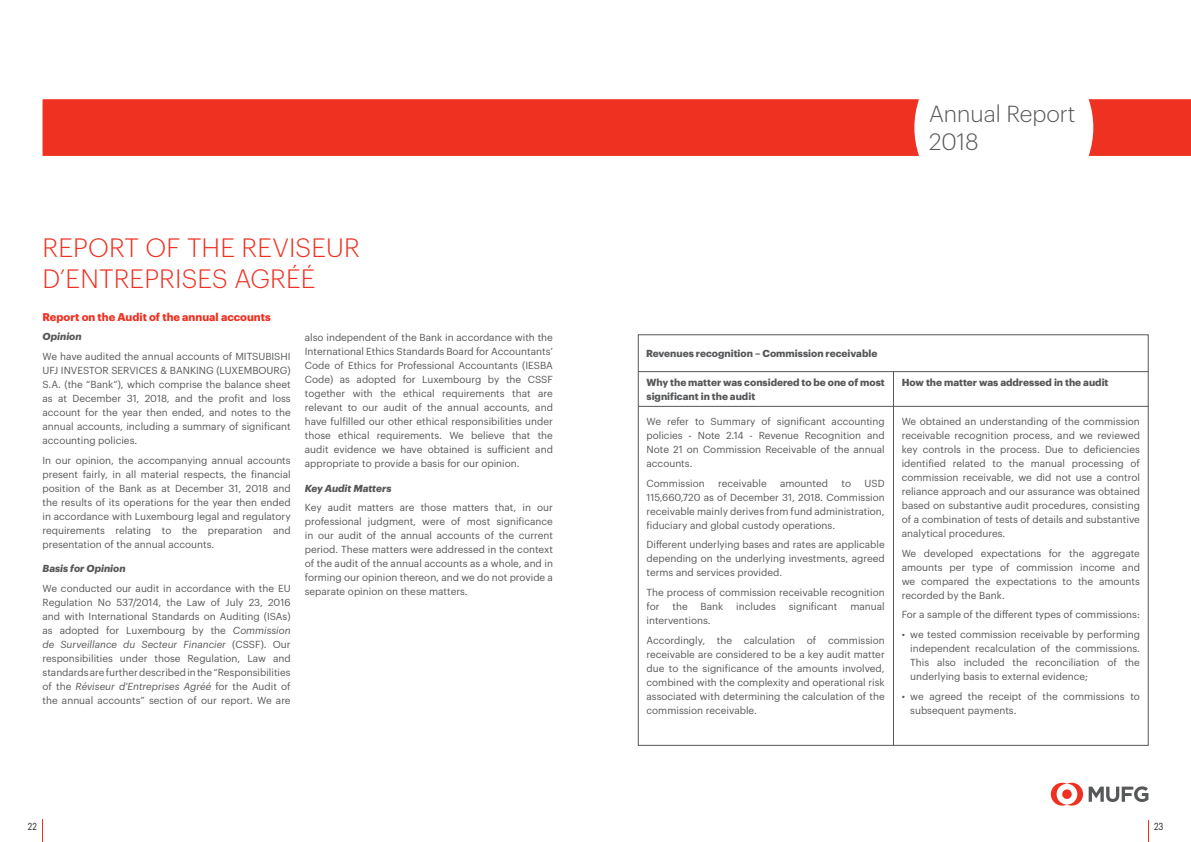
<style>
.page{position:relative;width:1191px;height:842px;background:#fff}
.page>*{position:absolute;margin:0;border:0;box-sizing:border-box;transform-origin:0 0}
.Titre{font:300 26px/31.2px "Graphik";letter-spacing:.005em;color:#ef3122}
.t1{font:300 23.1px "Graphik";color:#57585a}
.t2{font:300 22.8px "Graphik";color:#57585a}
.t3{font:700 11px "Graphik";color:#ef3122}
.t4{font:10px/14px "Graphik";color:#57585a;text-align:justify}
.t5{font:700 10px/14px "Graphik";color:#57585a}
.No_Spacing{font:italic 700 10px "Graphik";color:#57585a}
.t6{font:10px "Graphik";color:#231f20;scale:.81 1}
.s1{font-style:italic}
</style>
<div class="page">
<svg style="left:1148px;top:821px;width:1px;height:21px"></svg>
<svg style="left:1088px;top:99px;width:103px;height:57px;background:#ef392b"></svg>
<div style="left:43px;top:99px;width:876px;height:57px;background:#ef3122"></div>
<svg style="left:1050px;top:783px;width:98px;height:23px"></svg>
<hr style="left:893px;top:372px;width:1px;height:374px;background:#57585a">
<hr style="left:638px;top:371px;width:510px;height:1px;background:#57585a">
<hr style="left:638px;top:406px;width:510px;height:1px;background:#57585a">
<p class="Titre" style="left:43px;top:230px;width:319px">REPORT OF THE REVISEUR<br>D’ENTREPRISES AGRÉÉ</p>
<p class="t3" style="left:43px;top:309px;width:230px">Report on the Audit of the annual accounts</p>
<p class="No_Spacing" style="left:43px;top:329px;width:41px">Opinion</p>
<p class="t4" style="left:43px;top:348px;width:250px">We have audited the annual accounts of MITSUBISHI UFJ INVESTOR SERVICES &amp; BANKING (LUXEMBOURG)<br>S.A. (the “Bank”), which comprise the balance sheet as at December 31, 2018, and the profit and loss account for the year then ended, and notes to the annual accounts, including a summary of significant accounting policies.</p>
<p class="t4" style="left:43px;top:452px;width:250px">In our opinion, the accompanying annual accounts present fairly, in all material respects, the financial position of the Bank as at December 31, 2018 and the results of its operations for the year then ended in accordance with Luxembourg legal and regulatory requirements relating to the preparation and presentation of the annual accounts.</p>
<p class="No_Spacing" style="left:43px;top:561px;width:85px">Basis for Opinion</p>
<p class="t4" style="left:43px;top:580px;width:250px">We conducted our audit in accordance with the EU Regulation No 537/2014, the Law of July 23, 2016 and with International Standards on Auditing (ISAs) as adopted for Luxembourg by the <span class="s1">Commission de Surveillance du Secteur Financier</span> (CSSF). Our responsibilities under those Regulation, Law and standards are further described in the “Responsibilities of the <span class="s1">Réviseur d’Entreprises Agréé</span> for the Audit of the annual accounts” section of our report. We are</p>
<p class="t4" style="left:305px;top:330px;width:250px">also independent of the Bank in accordance with the International Ethics Standards Board for Accountants’ Code of Ethics for Professional Accountants (IESBA Code) as adopted for Luxembourg by the CSSF together with the ethical requirements that are relevant to our audit of the annual accounts, and have fulfilled our other ethical responsibilities under those ethical requirements. We believe that the audit evidence we have obtained is sufficient and appropriate to provide a basis for our opinion.</p>
<p class="No_Spacing" style="left:305px;top:480px;width:88px">Key Audit Matters</p>
<p class="t4" style="left:305px;top:500px;width:250px">Key audit matters are those matters that, in our professional judgment, were of most significance in our audit of the annual accounts of the current period. These matters were addressed in the context of the audit of the annual accounts as a whole, and in forming our opinion thereon, and we do not provide a separate opinion on these matters.</p>
<h3 class="t2" style="left:929px;top:97px;width:148px">Annual Report</h3>
<h2 class="t1" style="left:929px;top:124px;width:51px">2018</h2>
<p class="t5" style="left:646px;top:346px;width:233px">Revenues recognition – Commission receivable</p>
<p class="t5" style="left:646px;top:374px;width:240px">Why the matter was considered to be one of most significant in the audit</p>
<p class="t4" style="left:646px;top:414px;width:240px">We refer to Summary of significant accounting policies - Note 2.14 - Revenue Recognition and Note 21 on Commission Receivable of the annual accounts.</p>
<p class="t4" style="left:646px;top:475px;width:60px">Commission</p>
<p class="t4" style="left:718px;top:475px;width:50px">receivable</p>
<p class="t4" style="left:780px;top:475px;width:49px">amounted</p>
<p class="t4" style="left:841px;top:475px;width:11px">to</p>
<p class="t4" style="left:646px;top:475px;width:240px;text-indent:218px">USD 115,660,720 as of December 31, 2018. Commission receivable mainly derives from fund administration, fiduciary and global custody operations.</p>
<p class="t4" style="left:646px;top:537px;width:240px">Different underlying bases and rates are applicable depending on the underlying investments, agreed terms and services provided.</p>
<p class="t4" style="left:646px;top:585px;width:240px">The process of commission receivable recognition for</p>
<p class="t4" style="left:672px;top:599px;width:17px">the</p>
<p class="t4" style="left:700px;top:599px;width:24px">Bank</p>
<p class="t4" style="left:736px;top:599px;width:41px">includes</p>
<p class="t4" style="left:788px;top:599px;width:50px">significant</p>
<p class="t4" style="left:850px;top:599px;width:36px">manual</p>
<p class="t4" style="left:646px;top:613px;width:66px">interventions.</p>
<p class="t4" style="left:646px;top:632px;width:240px">Accordingly, the calculation of commission receivable are considered to be a key audit matter due to the significance of the amounts involved, combined with the complexity and operational risk associated with determining the calculation of the commission receivable.</p>
<p class="t5" style="left:901px;top:374px;width:208px">How the matter was addressed in the audit</p>
<p class="t4" style="left:901px;top:414px;width:240px">We obtained an understanding of the commission receivable recognition process, and we reviewed key controls in the process. Due to deficiencies identified related to the manual processing of commission receivable, we did not use a control reliance approach and our assurance was obtained based on substantive audit procedures, consisting of a combination of tests of details and substantive analytical procedures.</p>
<p class="t4" style="left:901px;top:545px;width:240px">We developed expectations for the aggregate amounts per type of commission income and we compared the expectations to the amounts recorded by the Bank.</p>
<p class="t4" style="left:901px;top:607px;width:240px">For a sample of the different types of commissions:</p>
<p class="t4" style="left:910px;top:627px;width:231px;text-indent:-9px">• we tested commission receivable by performing independent recalculation of the commissions.<br>This also included the reconciliation of the underlying basis to external evidence;</p>
<p class="t4" style="left:910px;top:688px;width:231px;text-indent:-9px">• we agreed the receipt of the commissions to subsequent payments.</p>
<p class="t6" style="left:28px;top:819px;width:13px">22</p>
<p class="t6" style="left:1154px;top:819px;width:13px">23</p>
</div>
